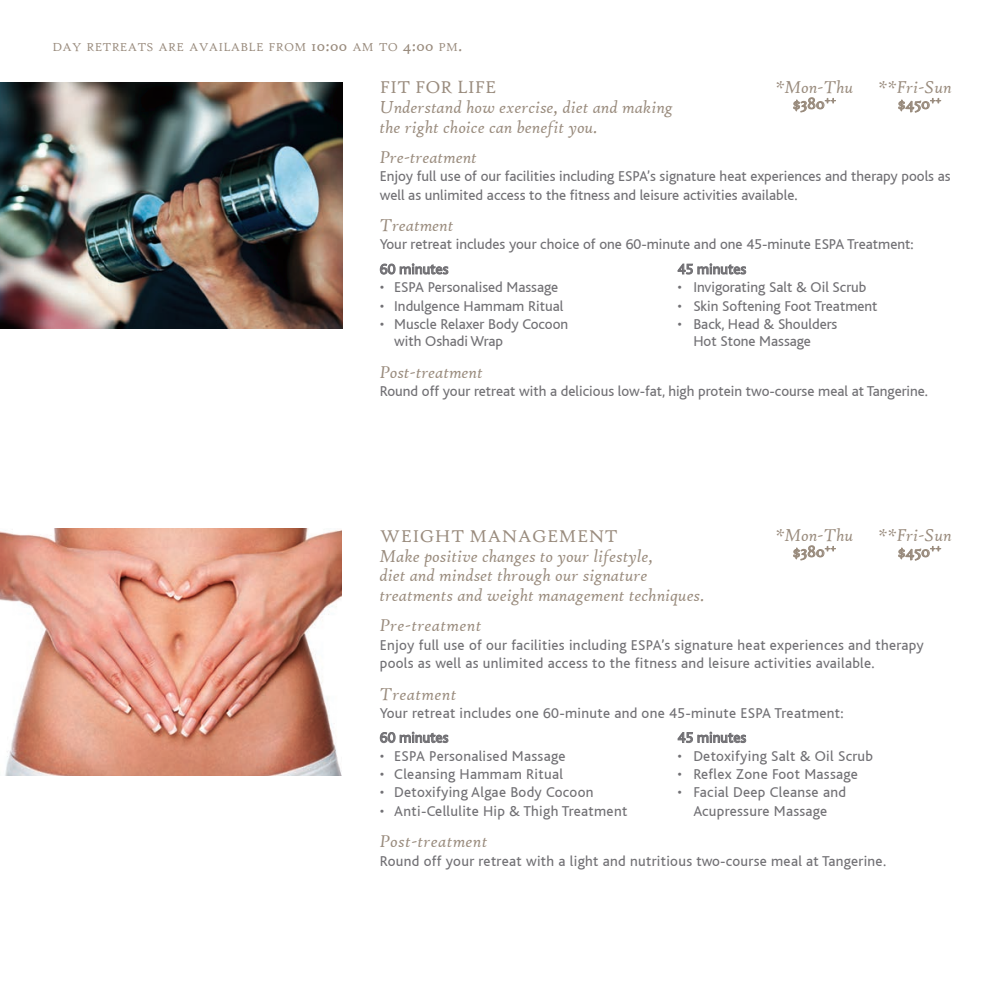
<style>
.page{position:relative;width:993px;height:993px;background:#fff}
.page>*{position:absolute;margin:0;border:0;box-sizing:border-box;transform-origin:0 0}
.t1{font:italic 18.2px/15.9px "High Tower Text";color:#998b7d;text-align:center}
.t2{font:italic 18.2px "High Tower Text";letter-spacing:.02em;color:#998b7d}
.t3{font:18.2px "High Tower Text";letter-spacing:.02em;color:#998b7d}
.t4{font:18.2px "High Tower Text";color:#998b7d}
.t5{font:15.05px/18.2px "Bliss";color:#717074}
.t6{font:15.05px/18.2px "Bliss";letter-spacing:.02em;color:#717074}
.t7{font:12.25px "High Tower Text";letter-spacing:.02em;color:#998b7d}
.s1{font-size:17.5px}
.s2{font-style:normal}
</style>
<div class="page">
<svg style="left:380px;top:263px;width:68px;height:11px"></svg>
<svg style="left:677px;top:263px;width:68px;height:11px"></svg>
<img style="left:0;top:82px;width:342px;height:246px">
<svg style="left:380px;top:731px;width:68px;height:11px"></svg>
<svg style="left:677px;top:731px;width:68px;height:11px"></svg>
<img style="left:0;top:528px;width:341px;height:247px">
<svg style="left:793px;top:97px;width:42px;height:15px"></svg>
<svg style="left:898px;top:98px;width:42px;height:14px"></svg>
<svg style="left:793px;top:545px;width:42px;height:15px"></svg>
<svg style="left:898px;top:545px;width:42px;height:15px"></svg>
<p class="t7" style="left:52px;top:40px;width:411px">DAY RETREATS ARE AVAILABLE FROM <span class="s1">10:00</span> AM TO <span class="s1">4:00</span> PM<span class="s1">.</span></p>
<p class="t1" style="left:775px;top:79px;width:80px">*Mon-Thu <span class="s2">$380</span><sup>++</sup></p>
<p class="t1" style="left:877px;top:79px;width:75px">**Fri-Sun <span class="s2">$450</span><sup>++</sup></p>
<p class="t4" style="left:379px;top:77px;width:118px">FIT FOR LIFE</p>
<p class="t1" style="left:379px;top:97px;width:295px;line-height:19.9px;text-align:left">Understand how exercise, diet and making the right choice can benefit you.</p>
<p class="t1" style="left:379px;top:149px;width:99px">Pre-treatment</p>
<p class="t5" style="left:379px;top:167px;width:572px">Enjoy full use of our facilities including ESPA’s signature heat experiences and therapy pools as well as unlimited access to the fitness and leisure activities available.</p>
<p class="t1" style="left:379px;top:217px;width:75px">Treatment</p>
<p class="t5" style="left:379px;top:232px;width:535px;line-height:24.5px">Your retreat includes your choice of one 60-minute and one 45-minute ESPA Treatment:<br>60 minutes</p>
<p class="t5" style="left:677px;top:260px;width:70px">45 minutes</p>
<p class="t5" style="left:379px;top:278px;width:180px">• ESPA Personalised Massage</p>
<p class="t5" style="left:677px;top:278px;width:190px">• Invigorating Salt &amp; Oil Scrub</p>
<p class="t5" style="left:379px;top:297px;width:185px">• Indulgence Hammam Ritual</p>
<p class="t5" style="left:677px;top:297px;width:201px">• Skin Softening Foot Treatment</p>
<p class="t5" style="left:379px;top:315px;width:190px">• Muscle Relaxer Body Cocoon</p>
<p class="t5" style="left:677px;top:315px;width:161px">• Back, Head &amp; Shoulders</p>
<p class="t5" style="left:394px;top:332px;width:110px">with Oshadi Wrap</p>
<p class="t5" style="left:693px;top:332px;width:119px">Hot Stone Massage</p>
<p class="t1" style="left:379px;top:364px;width:105px">Post-treatment</p>
<p class="t5" style="left:379px;top:382px;width:549px">Round off your retreat with a delicious low-fat, high protein two-course meal at Tangerine.</p>
<p class="t1" style="left:775px;top:527px;width:80px">*Mon-Thu <span class="s2">$380</span><sup>++</sup></p>
<p class="t1" style="left:877px;top:527px;width:75px">**Fri-Sun <span class="s2">$450</span><sup>++</sup></p>
<p class="t3" style="left:379px;top:525px;width:239px">WEIGHT MANAGEMENT</p>
<p class="t1" style="left:379px;top:545px;width:326px;line-height:19.9px;text-align:left">Make positive changes to your lifestyle,<br>diet and mindset through our signature treatments and weight management techniques.</p>
<p class="t2" style="left:379px;top:615px;width:103px">Pre-treatment</p>
<p class="t6" style="left:379px;top:635px;width:545px">Enjoy full use of our facilities including ESPA’s signature heat experiences and therapy pools as well as unlimited access to the fitness and leisure activities available.</p>
<p class="t2" style="left:379px;top:683px;width:78px">Treatment</p>
<p class="t6" style="left:379px;top:700px;width:465px;line-height:24.5px">Your retreat includes one 60-minute and one 45-minute ESPA Treatment:<br>60 minutes</p>
<p class="t5" style="left:677px;top:728px;width:70px">45 minutes</p>
<p class="t6" style="left:379px;top:746px;width:187px">• ESPA Personalised Massage</p>
<p class="t6" style="left:677px;top:746px;width:197px">• Detoxifying Salt &amp; Oil Scrub</p>
<p class="t6" style="left:379px;top:765px;width:185px">• Cleansing Hammam Ritual</p>
<p class="t6" style="left:677px;top:765px;width:182px">• Reflex Zone Foot Massage</p>
<p class="t6" style="left:379px;top:783px;width:215px">• Detoxifying Algae Body Cocoon</p>
<p class="t6" style="left:677px;top:783px;width:170px">• Facial Deep Cleanse and</p>
<p class="t6" style="left:379px;top:801px;width:249px">• Anti-Cellulite Hip &amp; Thigh Treatment</p>
<p class="t6" style="left:693px;top:801px;width:135px">Acupressure Massage</p>
<p class="t2" style="left:379px;top:830px;width:109px">Post-treatment</p>
<p class="t6" style="left:379px;top:851px;width:507px">Round off your retreat with a light and nutritious two-course meal at Tangerine.</p>
</div>
